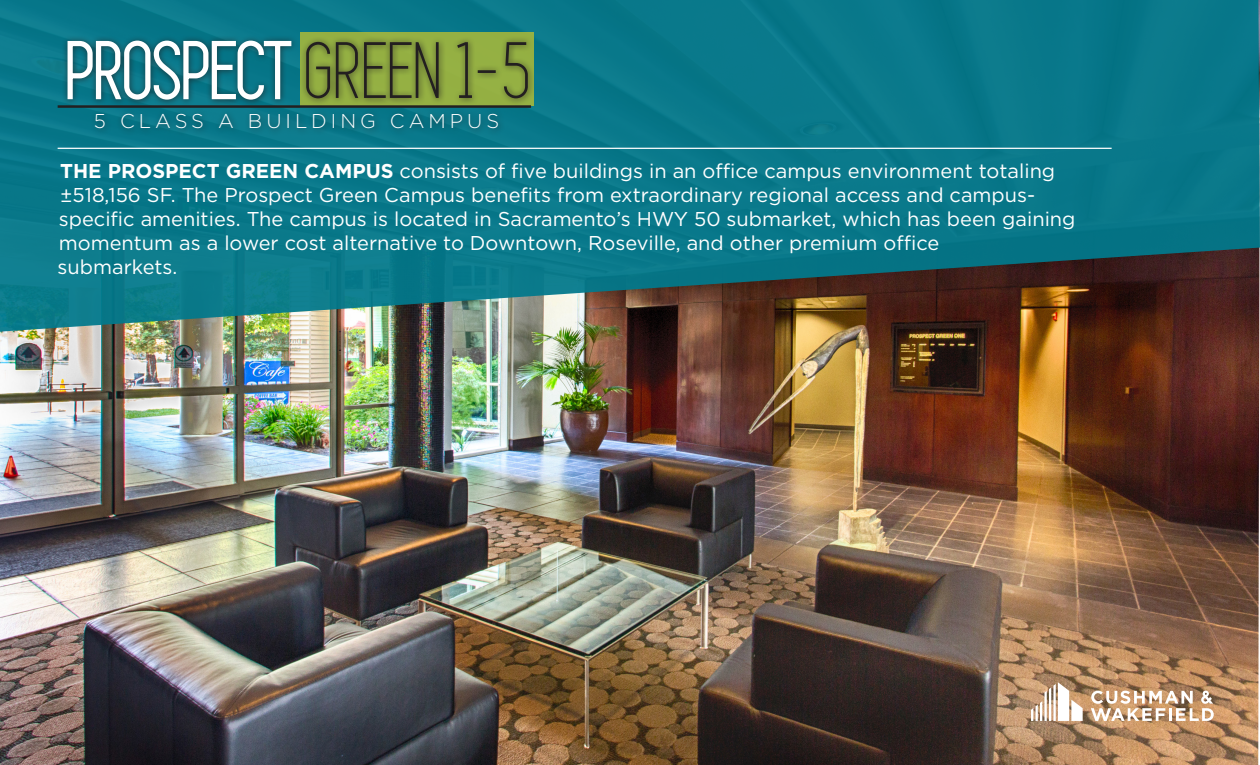
<style>
.page{position:relative;width:1260px;height:765px;background:#fff}
.page>*{position:absolute;margin:0;border:0;box-sizing:border-box;transform-origin:0 0}
.t1{font:82.5px "Simplifica";color:#fff}
.t2{font:20px/24px "Gotham";color:#fff}
.t3{font:300 20px "Gotham";letter-spacing:.2em;color:#fff}
.s1{color:#231f20}
.s2{font-weight:700}
</style>
<div class="page">
<img style="left:0;top:334px;width:1260px;height:431px">
<svg style="left:1031px;top:682px;width:52px;height:39px"></svg>
<svg style="left:1091px;top:691px;width:123px;height:30px"></svg>
<svg style="left:0;top:0;width:1260px;height:334px;background:#17717d"></svg>
<hr style="left:58px;top:148px;width:1054px;height:1px;background:#fff">
<div style="left:301px;top:33px;width:233px;height:73px;background:#94b043"></div>
<hr style="left:58px;top:105px;width:473px;height:3px;background:#231f20">
<div style="left:62px;top:35px;width:474px;height:72px;background:#231f20;opacity:.75"></div>
<svg style="left:66px;top:39px;width:227px;height:62px"></svg>
<div style="left:90px;top:108px;width:415px;height:28px;background:#0a7486"></div>
<p class="t1" style="left:69px;top:28px;width:466px">PROSPECT <span class="s1">GREEN 1-5</span></p>
<p class="t3" style="left:94px;top:109px;width:407px">5 CLASS A BUILDING CAMPUS</p>
<p class="t2" style="left:58px;top:158px;width:1019px"><span class="s2">THE PROSPECT GREEN CAMPUS</span> consists of five buildings in an office campus environment totaling ±518,156 SF. The Prospect Green Campus benefits from extraordinary regional access and campus&shy;specific amenities. The campus is located in Sacramento’s HWY 50 submarket, which has been gaining momentum as a lower cost alternative to Downtown, Roseville, and other premium office<br>submarkets.</p>
</div>
